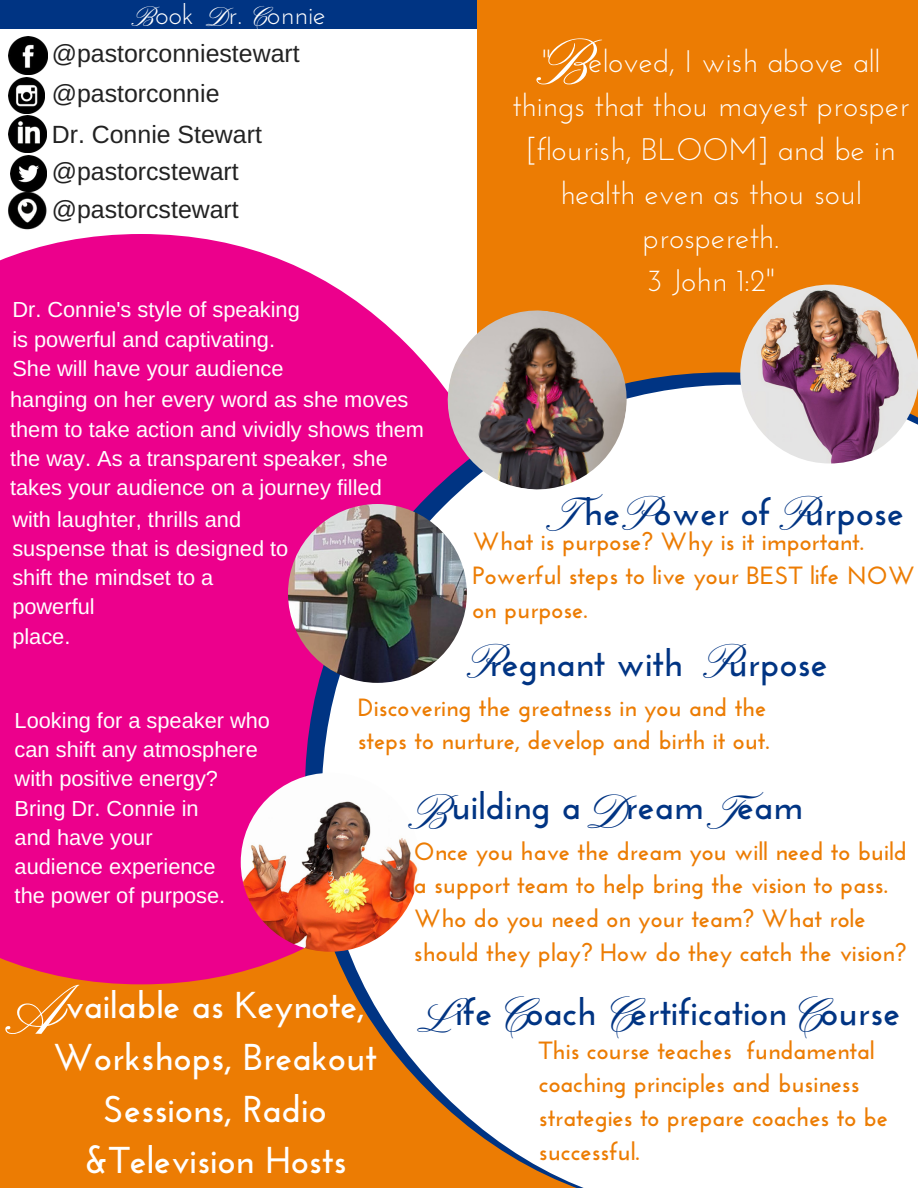
<style>
.page{position:relative;width:918px;height:1188px;background:#fff}
.page>*{position:absolute;margin:0;border:0;box-sizing:border-box;transform-origin:0 0}
.t1{font:71.55px "Pinyon Script";color:#fff}
.t2{font:65.4px "Pinyon Script";color:#fff}
.t3{font:49.8px "Pinyon Script";color:#003483}
.t4{font:700 37.35px "Josefin Sans";color:#003483}
.t5{font:700 37.35px/51.8px "Josefin Sans";color:#fff;text-align:center}
.t6{font:31.2px/43.8px "Josefin Sans";color:#fff;text-align:center}
.t7{font:28.05px "Josefin Sans";color:#fff}
.t8{font:28.05px "Pinyon Script";color:#fff}
.t9{font:700 24.9px/33.8px "Josefin Sans";color:#ec7c03}
.t10{font:24.9px/40.5px "Arimo";color:#222}
.t11{font:21.75px/29.2px "Arimo";color:#fff}
.s1{font-family:"Pinyon Script"}
.s2{font-family:"Pinyon Script";font-weight:400;font-size:49.8px}
</style>
<div class="page">
<div style="left:0;top:0;width:918px;height:29px;background:#003483"></div>
<div style="left:477px;top:0;width:441px;height:497px;background:#ec7c03"></div>
<div style="left:0;top:846px;width:584px;height:342px;background:#ec7c03"></div>
<div style="left:0;top:234px;width:432px;height:750px;background:#ec008c"></div>
<svg style="left:305px;top:372px;width:613px;height:612px;background:#ae1d7b"></svg>
<svg style="left:322px;top:385px;width:596px;height:803px"></svg>
<img style="left:441px;top:310px;width:192px;height:186px">
<img style="left:740px;top:285px;width:178px;height:178px;border-radius:50%">
<img style="left:288px;top:504px;width:179px;height:179px;border-radius:50%">
<img style="left:241px;top:773px;width:179px;height:179px;border-radius:50%">
<img style="left:8px;top:191px;width:39px;height:39px">
<img style="left:9px;top:116px;width:37px;height:37px">
<img style="left:9px;top:36px;width:38px;height:38px">
<img style="left:9px;top:78px;width:36px;height:36px">
<img style="left:10px;top:155px;width:36px;height:36px">
<p class="t7" style="left:134px;top:3px;width:193px"><span class="s1">B</span>ook r. onnie</p>
<p class="t8" style="left:206px;top:2px;width:65px">D C</p>
<p class="t10" style="left:52px;top:33px;width:249px">@pastorconniestewart</p>
<h3 class="t6" style="left:512px;top:42px;width:399px">" eloved, I wish above all things that thou mayest prosper [flourish, BLOOM] and be in health even as thou soul prospereth.<br>3 John 1:2"</h3>
<h2 class="t2" style="left:542px;top:28px;width:52px">B</h2>
<p class="t10" style="left:52px;top:73px;width:212px">@pastorconnie<br>Dr. Connie Stewart</p>
<p class="t10" style="left:52px;top:152px;width:189px;line-height:38.2px">@pastorcstewart @pastorcstewart</p>
<p class="t11" style="left:12px;top:295px;width:289px">Dr. Connie's style of speaking is powerful and captivating.<br>She will have your audience</p>
<p class="t11" style="left:10px;top:385px;width:416px">hanging on her every word as she moves them to take action and vividly shows them the way. As a transparent speaker, she takes your audience on a journey filled</p>
<p class="t11" style="left:12px;top:504px;width:278px">with laughter, thrills and suspense that is designed to shift the mindset to a powerful<br>place.</p>
<h3 class="t3" style="left:552px;top:487px;width:108px">T P</h3>
<h3 class="t3" style="left:785px;top:487px;width:33px">P</h3>
<h3 class="t4" style="left:584px;top:497px;width:322px">he ower of urpose</h3>
<p class="t9" style="left:472px;top:527px;width:444px">What is purpose? Why is it important.<br>Powerful steps to live your BEST life NOW on purpose.</p>
<h3 class="t4" style="left:472px;top:648px;width:357px"><span class="s2">P</span>regnant with <span class="s2">P</span>urpose</h3>
<p class="t11" style="left:15px;top:706px;width:257px">Looking for a speaker who can shift any atmosphere with positive energy?<br>Bring Dr. Connie in<br>and have your<br>audience experience<br>the power of purpose.</p>
<p class="t9" style="left:358px;top:692px;width:413px">Discovering the greatness in you and the steps to nurture, develop and birth it out.</p>
<h3 class="t4" style="left:413px;top:791px;width:391px"><span class="s2">B</span>uilding a <span class="s2">D</span>ream <span class="s2">T</span>eam</h3>
<p class="t9" style="left:414px;top:836px;width:495px">Once you have the dream you will need to build a support team to help bring the vision to pass.<br>Who do you need on your team? What role should they play? How do they catch the vision?</p>
<h1 class="t1" style="left:12px;top:972px;width:54px">A</h1>
<h3 class="t5" style="left:53px;top:983px;width:325px">vailable as Keynote,<br>Workshops, Breakout<br>Sessions, Radio &amp;Television Hosts</h3>
<h3 class="t4" style="left:424px;top:997px;width:478px"><span class="s2">L</span>ife <span class="s2">C</span>oach <span class="s2">C</span>ertification <span class="s2">C</span>ourse</h3>
<p class="t9" style="left:539px;top:1036px;width:351px">This course teaches fundamental coaching principles and business strategies to prepare coaches to be successful.</p>
</div>
